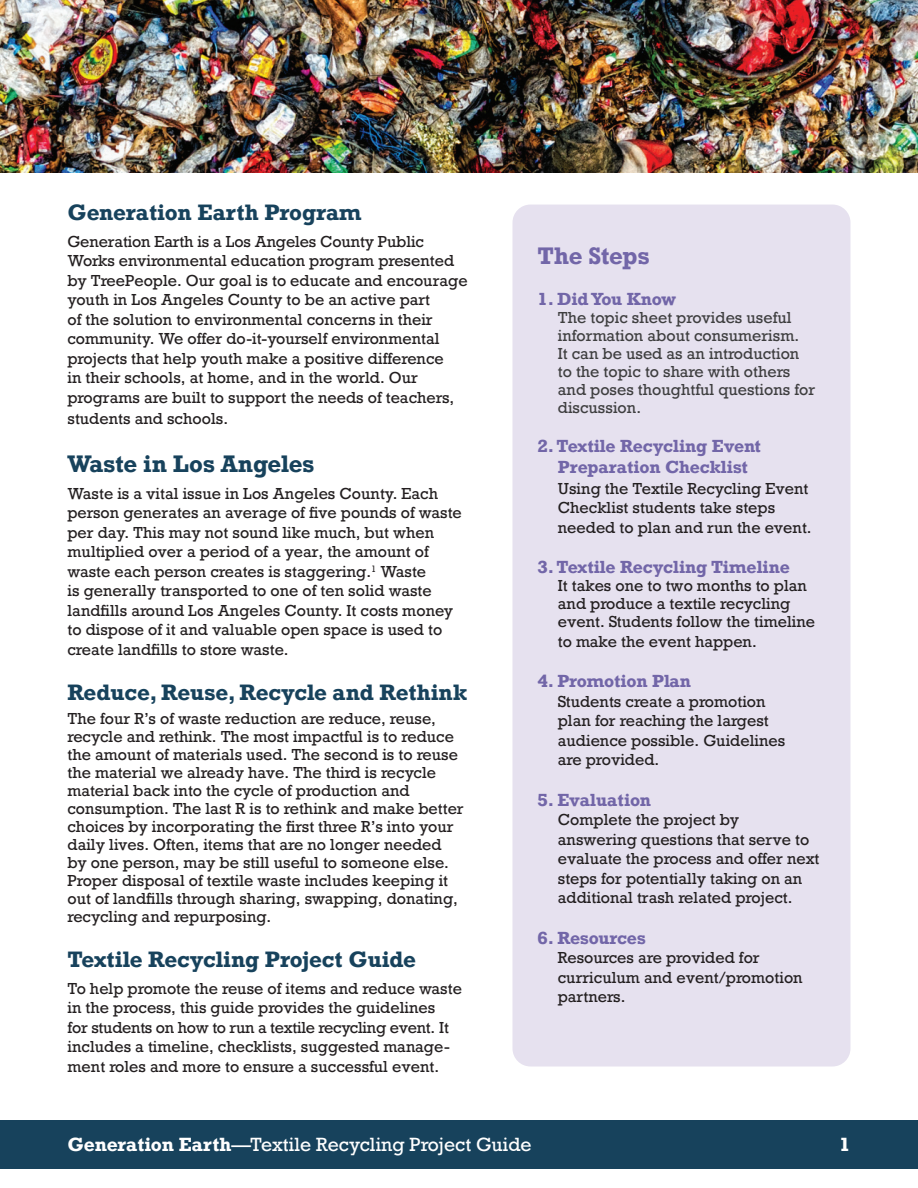
<style>
.page{position:relative;width:918px;height:1188px;background:#fff}
.page>*{position:absolute;margin:0;border:0;box-sizing:border-box;transform-origin:0 0}
.t1{font:700 22.5px "Rockwell";color:#17425c}
.t2{font:700 22.5px "Rockwell";letter-spacing:-.015em;color:#7266a8}
.t3{font:700 21px "Rockwell";color:#17425c}
.t4{font:18px "Rockwell";color:#fff}
.t5{font:700 18px "Rockwell";color:#fff}
.t6{font:700 16.5px/21px "Rockwell";color:#7266a8;text-align:center}
.t7{font:700 16.5px "Rockwell";letter-spacing:-.02em;color:#7266a8}
.t8{font:15px/19.5px "Rockwell";color:#231f20}
.t9{font:15px/18px "Rockwell";color:#3e3e3f}
.s1{font-weight:700}
</style>
<div class="page">
<div style="left:0;top:1120px;width:918px;height:49px;background:#17425c"></div>
<img style="left:0;top:0;width:918px;height:173px">
<div style="left:513px;top:205px;width:337px;height:862px;background:#e6e1ef;border-radius:18px"></div>
<h2 class="t3" style="left:68px;top:199px;width:296px">Generation Earth Program</h2>
<p class="t8" style="left:68px;top:232px;width:402px">Generation Earth is a Los Angeles County Public Works environmental education program presented by TreePeople. Our goal is to educate and encourage youth in Los Angeles County to be an active part<br>of the solution to environmental concerns in their community. We offer do-it-yourself environmental projects that help youth make a positive difference<br>in their schools, at home, and in the world. Our programs are built to support the needs of teachers,</p>
<p class="t8" style="left:68px;top:409px;width:162px">students and schools.</p>
<h1 class="t1" style="left:68px;top:450px;width:248px">Waste in Los Angeles</h1>
<p class="t8" style="left:67px;top:484px;width:396px">Waste is a vital issue in Los Angeles County. Each person generates an average of five pounds of waste per day. This may not sound like much, but when multiplied over a period of a year, the amount of waste each person creates is staggering.<sup>1</sup> Waste<br>is generally transported to one of ten solid waste landfills around Los Angeles County. It costs money to dispose of it and valuable open space is used to create landfills to store waste.</p>
<h2 class="t3" style="left:68px;top:678px;width:401px">Reduce, Reuse, Recycle and Rethink</h2>
<p class="t8" style="left:68px;top:710px;width:398px;line-height:18px">The four R’s of waste reduction are reduce, reuse, recycle and rethink. The most impactful is to reduce the amount of materials used. The second is to reuse the material we already have. The third is recycle material back into the cycle of production and consumption. The last R is to rethink and make better choices by incorporating the first three R’s into your daily lives. Often, items that are no longer needed by one person, may be still useful to someone else.<br>Proper disposal of textile waste includes keeping it out of landfills through sharing, swapping, donating, recycling and repurposing.</p>
<h2 class="t3" style="left:68px;top:946px;width:350px">Textile Recycling Project Guide</h2>
<p class="t8" style="left:68px;top:979px;width:396px">To help promote the reuse of items and reduce waste in the process, this guide provides the guidelines<br>for students on how to run a textile recycling event. It includes a timeline, checklists, suggested manage&shy;ment roles and more to ensure a successful event.</p>
<h1 class="t2" style="left:538px;top:241px;width:113px">The Steps</h1>
<p class="t7" style="left:538px;top:288px;width:140px">1. Did You Know</p>
<p class="t9" style="left:558px;top:308px;width:259px">The topic sheet provides useful information about consumerism.<br>It can be used as an introduction to the topic to share with others and poses thoughtful questions for discussion.</p>
<p class="t6" style="left:538px;top:435px;width:225px">2. Textile Recycling Event<br>Preparation Checklist</p>
<p class="t8" style="left:558px;top:479px;width:255px">Using the Textile Recycling Event<br>Checklist students take steps needed to plan and run the event.</p>
<p class="t6" style="left:538px;top:556px;width:254px">3. Textile Recycling Timeline</p>
<p class="t8" style="left:558px;top:577px;width:259px;line-height:18px">It takes one to two months to plan and produce a textile recycling event. Students follow the timeline</p>
<p class="t8" style="left:558px;top:632px;width:200px">to make the event happen.</p>
<p class="t6" style="left:538px;top:670px;width:155px">4. Promotion Plan</p>
<p class="t8" style="left:558px;top:692px;width:229px">Students create a promotion plan for reaching the largest audience possible. Guidelines are provided.</p>
<p class="t6" style="left:538px;top:789px;width:115px">5. Evaluation</p>
<p class="t8" style="left:558px;top:810px;width:263px">Complete the project by answering questions that serve to evaluate the process and offer next steps for potentially taking on an additional trash related project.</p>
<p class="t6" style="left:538px;top:927px;width:110px">6. Resources</p>
<p class="t8" style="left:558px;top:948px;width:246px">Resources are provided for curriculum and event/promotion partners.</p>
<p class="t4" style="left:68px;top:1133px;width:466px"><span class="s1">Generation Earth</span>—Textile Recycling Project Guide</p>
<p class="t5" style="left:839px;top:1132px;width:13px">1</p>
</div>
